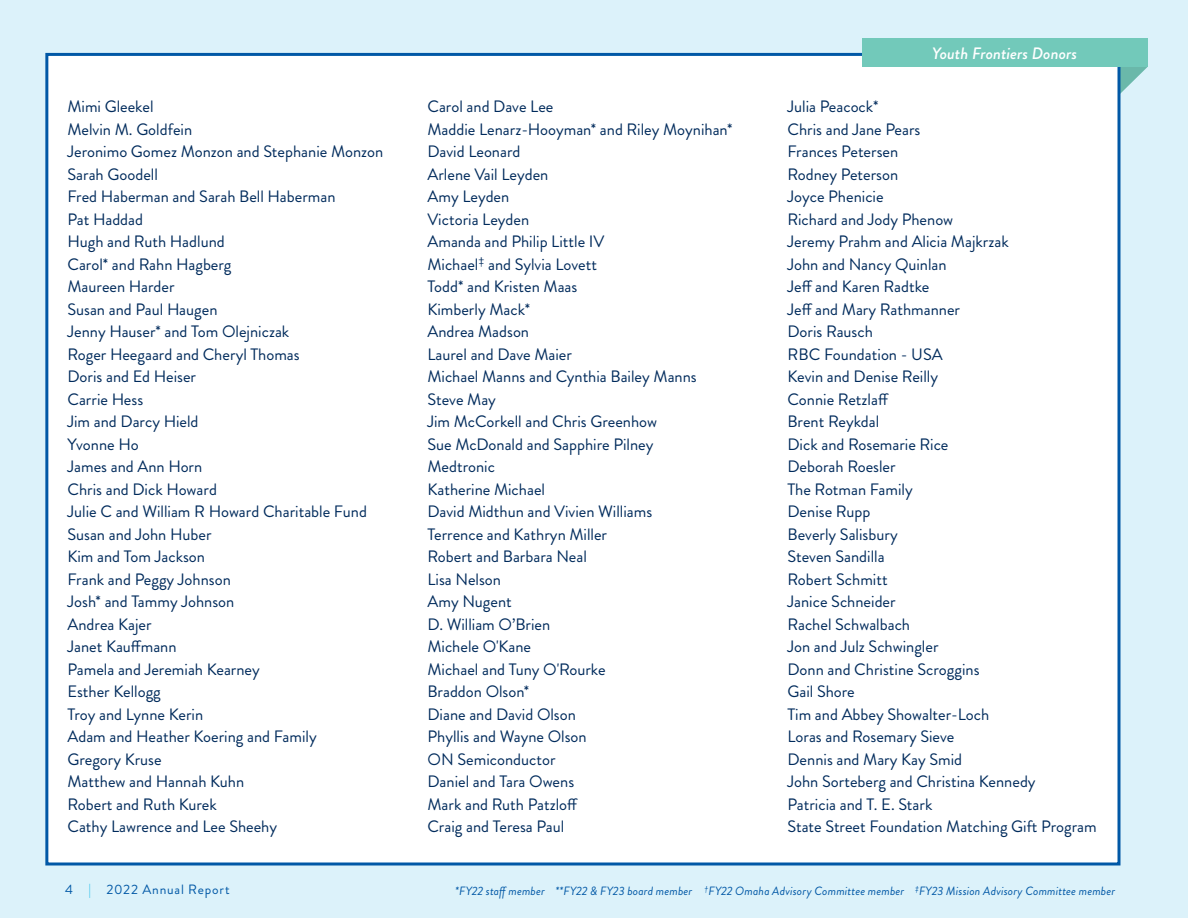
<style>
.page{position:relative;width:1188px;height:918px;background:#dcf2fa}
.page>*{position:absolute;margin:0;border:0;box-sizing:border-box;transform-origin:0 0}
.Copy{font:16.5px "Brandon Grotesque";color:#002b5c}
.t1{font:italic 500 16.5px "Brandon Grotesque";color:#fff}
.t2{font:13.5px "Brandon Grotesque";letter-spacing:.06em;color:#0158a6}
.t3{font:italic 12px "Brandon Grotesque";letter-spacing:.01em;color:#0158a6}
.s1{color:#44c7ee}
</style>
<div class="page">
<svg style="left:1120px;top:67px;width:28px;height:29px"></svg>
<div style="left:45px;top:53px;width:1075px;height:813px;background:#fff;border:3px solid #0158a6"></div>
<div style="left:862px;top:39px;width:286px;height:28px;background:#72c9ba"></div>
<p class="Copy" style="left:68px;top:95px;width:88px">Mimi Gleekel</p>
<p class="Copy" style="left:68px;top:118px;width:126px">Melvin M. Goldfein</p>
<p class="Copy" style="left:68px;top:140px;width:317px">Jeronimo Gomez Monzon and Stephanie Monzon</p>
<p class="Copy" style="left:68px;top:163px;width:92px">Sarah Goodell</p>
<p class="Copy" style="left:68px;top:185px;width:270px">Fred Haberman and Sarah Bell Haberman</p>
<p class="Copy" style="left:68px;top:208px;width:77px">Pat Haddad</p>
<p class="Copy" style="left:68px;top:230px;width:159px">Hugh and Ruth Hadlund</p>
<p class="Copy" style="left:68px;top:253px;width:165px">Carol* and Rahn Hagberg</p>
<p class="Copy" style="left:68px;top:275px;width:109px">Maureen Harder</p>
<p class="Copy" style="left:68px;top:298px;width:152px">Susan and Paul Haugen</p>
<p class="Copy" style="left:68px;top:320px;width:223px">Jenny Hauser* and Tom Olejniczak</p>
<p class="Copy" style="left:68px;top:343px;width:234px">Roger Heegaard and Cheryl Thomas</p>
<p class="Copy" style="left:68px;top:365px;width:130px">Doris and Ed Heiser</p>
<p class="Copy" style="left:68px;top:388px;width:77px">Carrie Hess</p>
<p class="Copy" style="left:68px;top:410px;width:133px">Jim and Darcy Hield</p>
<p class="Copy" style="left:68px;top:433px;width:73px">Yvonne Ho</p>
<p class="Copy" style="left:68px;top:455px;width:136px">James and Ann Horn</p>
<p class="Copy" style="left:68px;top:478px;width:151px">Chris and Dick Howard</p>
<p class="Copy" style="left:68px;top:500px;width:301px">Julie C and William R Howard Charitable Fund</p>
<p class="Copy" style="left:68px;top:523px;width:146px">Susan and John Huber</p>
<p class="Copy" style="left:68px;top:545px;width:139px">Kim and Tom Jackson</p>
<p class="Copy" style="left:68px;top:568px;width:165px">Frank and Peggy Johnson</p>
<p class="Copy" style="left:68px;top:590px;width:168px">Josh* and Tammy Johnson</p>
<p class="Copy" style="left:68px;top:613px;width:86px">Andrea Kajer</p>
<p class="Copy" style="left:68px;top:635px;width:111px">Janet Kauffmann</p>
<p class="Copy" style="left:68px;top:658px;width:194px">Pamela and Jeremiah Kearney</p>
<p class="Copy" style="left:68px;top:680px;width:95px">Esther Kellogg</p>
<p class="Copy" style="left:68px;top:703px;width:137px">Troy and Lynne Kerin</p>
<p class="Copy" style="left:68px;top:725px;width:251px">Adam and Heather Koering and Family</p>
<p class="Copy" style="left:68px;top:748px;width:96px">Gregory Kruse</p>
<p class="Copy" style="left:68px;top:770px;width:178px">Matthew and Hannah Kuhn</p>
<p class="Copy" style="left:68px;top:793px;width:151px">Robert and Ruth Kurek</p>
<p class="Copy" style="left:68px;top:815px;width:211px">Cathy Lawrence and Lee Sheehy</p>
<p class="t2" style="left:65px;top:880px;width:166px">4 <span class="s1">|</span> 2022 Annual Report</p>
<p class="Copy" style="left:428px;top:95px;width:127px">Carol and Dave Lee</p>
<p class="Copy" style="left:428px;top:118px;width:307px">Maddie Lenarz-Hooyman* and Riley Moynihan*</p>
<p class="Copy" style="left:428px;top:140px;width:95px">David Leonard</p>
<p class="Copy" style="left:428px;top:163px;width:122px">Arlene Vail Leyden</p>
<p class="Copy" style="left:428px;top:185px;width:83px">Amy Leyden</p>
<p class="Copy" style="left:428px;top:208px;width:103px">Victoria Leyden</p>
<p class="Copy" style="left:428px;top:230px;width:179px">Amanda and Philip Little IV</p>
<p class="Copy" style="left:428px;top:253px;width:171px">Michael<sup>‡</sup> and Sylvia Lovett</p>
<p class="Copy" style="left:428px;top:275px;width:151px">Todd* and Kristen Maas</p>
<p class="Copy" style="left:428px;top:298px;width:104px">Kimberly Mack*</p>
<p class="Copy" style="left:428px;top:320px;width:103px">Andrea Madson</p>
<p class="Copy" style="left:428px;top:343px;width:146px">Laurel and Dave Maier</p>
<p class="Copy" style="left:428px;top:365px;width:271px">Michael Manns and Cynthia Bailey Manns</p>
<p class="Copy" style="left:428px;top:388px;width:70px">Steve May</p>
<p class="Copy" style="left:428px;top:410px;width:231px">Jim McCorkell and Chris Greenhow</p>
<p class="Copy" style="left:428px;top:433px;width:227px">Sue McDonald and Sapphire Pilney</p>
<p class="Copy" style="left:428px;top:455px;width:69px">Medtronic</p>
<p class="Copy" style="left:428px;top:478px;width:119px">Katherine Michael</p>
<p class="Copy" style="left:428px;top:500px;width:226px">David Midthun and Vivien Williams</p>
<p class="Copy" style="left:428px;top:523px;width:181px">Terrence and Kathryn Miller</p>
<p class="Copy" style="left:428px;top:545px;width:161px">Robert and Barbara Neal</p>
<p class="Copy" style="left:428px;top:568px;width:75px">Lisa Nelson</p>
<p class="Copy" style="left:428px;top:590px;width:86px">Amy Nugent</p>
<p class="Copy" style="left:428px;top:613px;width:124px">D. William O’Brien</p>
<p class="Copy" style="left:428px;top:635px;width:105px">Michele O'Kane</p>
<p class="Copy" style="left:428px;top:658px;width:180px">Michael and Tuny O'Rourke</p>
<p class="Copy" style="left:428px;top:680px;width:103px">Braddon Olson*</p>
<p class="Copy" style="left:428px;top:703px;width:150px">Diane and David Olson</p>
<p class="Copy" style="left:428px;top:725px;width:161px">Phyllis and Wayne Olson</p>
<p class="Copy" style="left:428px;top:748px;width:130px">ON Semiconductor</p>
<p class="Copy" style="left:428px;top:770px;width:148px">Daniel and Tara Owens</p>
<p class="Copy" style="left:428px;top:793px;width:152px">Mark and Ruth Patzloff</p>
<p class="Copy" style="left:428px;top:815px;width:138px">Craig and Teresa Paul</p>
<p class="t1" style="left:932px;top:42px;width:146px">Youth Frontiers Donors</p>
<p class="Copy" style="left:788px;top:95px;width:92px">Julia Peacock*</p>
<p class="Copy" style="left:788px;top:118px;width:135px">Chris and Jane Pears</p>
<p class="Copy" style="left:788px;top:140px;width:112px">Frances Petersen</p>
<p class="Copy" style="left:788px;top:163px;width:112px">Rodney Peterson</p>
<p class="Copy" style="left:788px;top:185px;width:98px">Joyce Phenicie</p>
<p class="Copy" style="left:788px;top:208px;width:167px">Richard and Jody Phenow</p>
<p class="Copy" style="left:788px;top:230px;width:223px">Jeremy Prahm and Alicia Majkrzak</p>
<p class="Copy" style="left:788px;top:253px;width:161px">John and Nancy Quinlan</p>
<p class="Copy" style="left:788px;top:275px;width:144px">Jeff and Karen Radtke</p>
<p class="Copy" style="left:788px;top:298px;width:174px">Jeff and Mary Rathmanner</p>
<p class="Copy" style="left:788px;top:320px;width:87px">Doris Rausch</p>
<p class="Copy" style="left:788px;top:343px;width:157px">RBC Foundation - USA</p>
<p class="Copy" style="left:788px;top:365px;width:152px">Kevin and Denise Reilly</p>
<p class="Copy" style="left:788px;top:388px;width:103px">Connie Retzlaff</p>
<p class="Copy" style="left:788px;top:410px;width:93px">Brent Reykdal</p>
<p class="Copy" style="left:788px;top:433px;width:163px">Dick and Rosemarie Rice</p>
<p class="Copy" style="left:788px;top:455px;width:110px">Deborah Roesler</p>
<p class="Copy" style="left:788px;top:478px;width:127px">The Rotman Family</p>
<p class="Copy" style="left:788px;top:500px;width:84px">Denise Rupp</p>
<p class="Copy" style="left:788px;top:523px;width:112px">Beverly Salisbury</p>
<p class="Copy" style="left:788px;top:545px;width:99px">Steven Sandilla</p>
<p class="Copy" style="left:788px;top:568px;width:102px">Robert Schmitt</p>
<p class="Copy" style="left:788px;top:590px;width:110px">Janice Schneider</p>
<p class="Copy" style="left:788px;top:613px;width:124px">Rachel Schwalbach</p>
<p class="Copy" style="left:788px;top:635px;width:153px">Jon and Julz Schwingler</p>
<p class="Copy" style="left:788px;top:658px;width:194px">Donn and Christine Scroggins</p>
<p class="Copy" style="left:788px;top:680px;width:69px">Gail Shore</p>
<p class="Copy" style="left:788px;top:703px;width:203px">Tim and Abbey Showalter-Loch</p>
<p class="Copy" style="left:788px;top:725px;width:168px">Loras and Rosemary Sieve</p>
<p class="Copy" style="left:788px;top:748px;width:176px">Dennis and Mary Kay Smid</p>
<p class="Copy" style="left:788px;top:770px;width:250px">John Sorteberg and Christina Kennedy</p>
<p class="Copy" style="left:788px;top:793px;width:146px">Patricia and T. E. Stark</p>
<p class="Copy" style="left:788px;top:815px;width:311px">State Street Foundation Matching Gift Program</p>
<p class="t3" style="left:455px;top:883px;width:662px">*FY22 staff member **FY22 &amp; FY23 board member <sup>†</sup>FY22 Omaha Advisory Committee member <sup>‡</sup>FY23 Mission Advisory Committee member</p>
</div>
